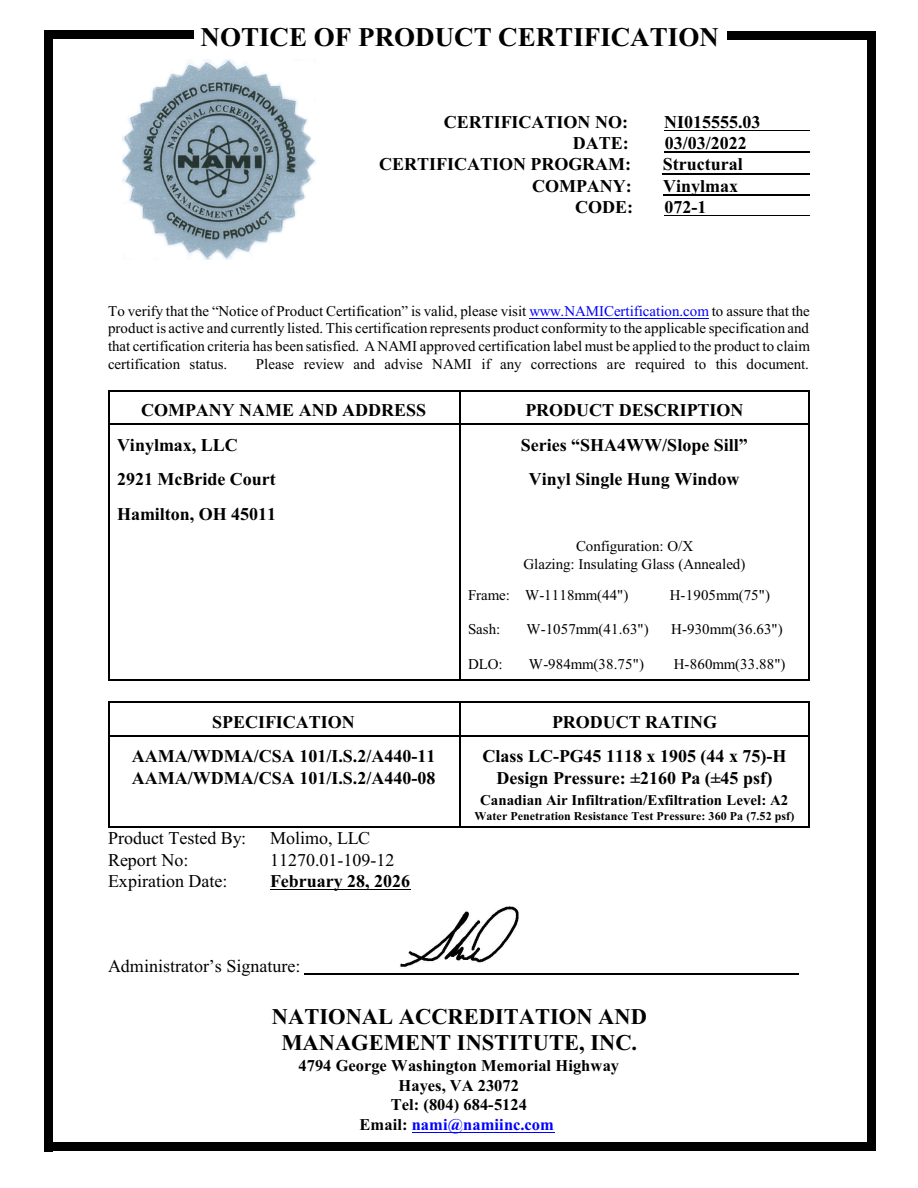
<style>
.page{position:relative;width:918px;height:1188px;background:#fff}
.page>*{position:absolute;margin:0;border:0;box-sizing:border-box;transform-origin:0 0}
.t1{font:700 27px "Times New Roman";color:#000}
.t2{font:700 22.5px/26.2px "Times New Roman";color:#000;text-align:center}
.t3{font:700 18px/21.3px "Times New Roman";color:#000}
.t4{font:18px "Times New Roman";color:#000}
.t5{font:700 16.5px/19.5px "Times New Roman";color:#000;text-align:center}
.t6{font:15px/17.7px "Times New Roman";color:#000;text-align:justify}
.t7{font:700 15px "Times New Roman";color:#000}
.t8{font:700 12px "Times New Roman";letter-spacing:.005em;color:#000}
.s1{color:#00f}
</style>
<div class="page">
<hr style="left:108px;top:390px;width:351px;height:1px;background:#000">
<hr style="left:108px;top:391px;width:1px;height:33px;background:#000">
<hr style="left:108px;top:423px;width:351px;height:1px;background:#000">
<hr style="left:809px;top:390px;width:1px;height:34px;background:#000">
<hr style="left:459px;top:390px;width:351px;height:1px;background:#000">
<hr style="left:459px;top:391px;width:1px;height:33px;background:#000">
<hr style="left:459px;top:423px;width:349px;height:1px;background:#000">
<hr style="left:108px;top:425px;width:1px;height:34px;background:#000">
<hr style="left:809px;top:425px;width:1px;height:34px;background:#000">
<hr style="left:459px;top:425px;width:1px;height:34px;background:#000">
<hr style="left:108px;top:459px;width:1px;height:35px;background:#000">
<hr style="left:809px;top:459px;width:1px;height:35px;background:#000">
<hr style="left:459px;top:459px;width:1px;height:35px;background:#000">
<hr style="left:108px;top:494px;width:1px;height:34px;background:#000">
<hr style="left:809px;top:494px;width:1px;height:34px;background:#000">
<hr style="left:459px;top:494px;width:1px;height:34px;background:#000">
<hr style="left:108px;top:528px;width:1px;height:49px;background:#000">
<hr style="left:809px;top:528px;width:1px;height:49px;background:#000">
<hr style="left:459px;top:528px;width:1px;height:49px;background:#000">
<hr style="left:108px;top:577px;width:1px;height:34px;background:#000">
<hr style="left:809px;top:577px;width:1px;height:34px;background:#000">
<hr style="left:459px;top:577px;width:1px;height:34px;background:#000">
<hr style="left:108px;top:611px;width:1px;height:35px;background:#000">
<hr style="left:809px;top:611px;width:1px;height:35px;background:#000">
<hr style="left:459px;top:611px;width:1px;height:35px;background:#000">
<hr style="left:108px;top:679px;width:351px;height:1px;background:#000">
<hr style="left:108px;top:646px;width:1px;height:33px;background:#000">
<hr style="left:809px;top:646px;width:1px;height:34px;background:#000">
<hr style="left:459px;top:679px;width:351px;height:1px;background:#000">
<hr style="left:459px;top:646px;width:1px;height:33px;background:#000">
<hr style="left:108px;top:702px;width:351px;height:1px;background:#000">
<hr style="left:108px;top:703px;width:1px;height:33px;background:#000">
<hr style="left:108px;top:735px;width:351px;height:1px;background:#000">
<hr style="left:809px;top:702px;width:1px;height:34px;background:#000">
<hr style="left:459px;top:702px;width:351px;height:1px;background:#000">
<hr style="left:459px;top:703px;width:1px;height:33px;background:#000">
<hr style="left:459px;top:735px;width:349px;height:1px;background:#000">
<hr style="left:108px;top:826px;width:351px;height:1px;background:#000">
<hr style="left:108px;top:736px;width:1px;height:90px;background:#000">
<hr style="left:809px;top:736px;width:1px;height:91px;background:#000">
<hr style="left:459px;top:826px;width:351px;height:1px;background:#000">
<hr style="left:459px;top:736px;width:1px;height:90px;background:#000">
<hr style="left:664px;top:130px;width:146px;height:1px;background:#000">
<hr style="left:665px;top:152px;width:145px;height:1px;background:#000">
<hr style="left:663px;top:173px;width:147px;height:1px;background:#000">
<hr style="left:663px;top:194px;width:147px;height:1px;background:#000">
<hr style="left:665px;top:215px;width:145px;height:1px;background:#000">
<hr style="left:529px;top:318px;width:180px;height:1px;background:#00f">
<hr style="left:270px;top:889px;width:140px;height:1px;background:#000">
<hr style="left:412px;top:1132px;width:142px;height:1px;background:#00f">
<div style="left:867px;top:32px;width:8px;height:1119px;background:#000"></div>
<div style="left:728px;top:32px;width:147px;height:8px;background:#000"></div>
<div style="left:44px;top:31px;width:9px;height:1120px;background:#000"></div>
<div style="left:44px;top:30px;width:150px;height:9px;background:#000"></div>
<hr style="left:304px;top:973px;width:495px;height:2px;background:#000">
<div style="left:44px;top:1142px;width:831px;height:9px;background:#000"></div>
<img style="left:122px;top:60px;width:194px;height:199px">
<img style="left:400px;top:907px;width:119px;height:60px">
<h1 class="t1" style="left:201px;top:28px;width:520px">NOTICE OF PRODUCT CERTIFICATION</h1>
<p class="t3" style="left:444px;top:113px;width:186px">CERTIFICATION NO:</p>
<p class="t3" style="left:664px;top:113px;width:98px">NI015555.03</p>
<p class="t3" style="left:573px;top:134px;width:57px">DATE:</p>
<p class="t3" style="left:665px;top:134px;width:84px">03/03/2022</p>
<p class="t3" style="left:379px;top:155px;width:254px">CERTIFICATION PROGRAM:</p>
<p class="t3" style="left:663px;top:155px;width:81px">Structural</p>
<p class="t3" style="left:532px;top:177px;width:101px">COMPANY:</p>
<p class="t3" style="left:663px;top:177px;width:76px">Vinylmax</p>
<p class="t3" style="left:575px;top:198px;width:59px">CODE:</p>
<p class="t3" style="left:665px;top:198px;width:43px">072-1</p>
<p class="t6" style="left:108px;top:303px;width:703px">To verify that the “Notice of Product Certification” is valid, please visit <span class="s1">www.NAMICertification.com</span> to assure that the product is active and currently listed. This certification represents product conformity to the applicable specification and that certification criteria has been satisfied. A NAMI approved certification label must be applied to the product to claim certification status.</p>
<p class="t6" style="left:256px;top:356px;width:555px">Please review and advise NAMI if any corrections are required to this document.</p>
<p class="t3" style="left:141px;top:401px;width:287px">COMPANY NAME AND ADDRESS</p>
<p class="t3" style="left:525px;top:401px;width:220px">PRODUCT DESCRIPTION</p>
<p class="t3" style="left:117px;top:436px;width:122px">Vinylmax, LLC</p>
<p class="t3" style="left:521px;top:436px;width:229px">Series “SHA4WW/Slope Sill”</p>
<p class="t3" style="left:117px;top:470px;width:160px">2921 McBride Court</p>
<p class="t3" style="left:529px;top:470px;width:212px">Vinyl Single Hung Window</p>
<p class="t3" style="left:117px;top:505px;width:161px">Hamilton, OH 45011</p>
<p class="t6" style="left:523px;top:539px;width:224px;text-align:center">Configuration: O/X<br>Glazing: Insulating Glass (Annealed)</p>
<p class="t6" style="left:468px;top:587px;width:162px">Frame: W-1118mm(44")</p>
<p class="t6" style="left:670px;top:587px;width:102px">H-1905mm(75")</p>
<p class="t6" style="left:468px;top:622px;width:34px">Sash:</p>
<p class="t6" style="left:526px;top:622px;width:124px">W-1057mm(41.63")</p>
<p class="t6" style="left:671px;top:622px;width:113px">H-930mm(36.63")</p>
<p class="t6" style="left:468px;top:656px;width:36px">DLO:</p>
<p class="t6" style="left:529px;top:656px;width:117px">W-984mm(38.75")</p>
<p class="t6" style="left:674px;top:656px;width:113px">H-860mm(33.88")</p>
<p class="t3" style="left:212px;top:713px;width:144px">SPECIFICATION</p>
<p class="t3" style="left:552px;top:713px;width:167px">PRODUCT RATING</p>
<p class="t3" style="left:132px;top:748px;width:305px">AAMA/WDMA/CSA 101/I.S.2/A440-11<br>AAMA/WDMA/CSA 101/I.S.2/A440-08</p>
<p class="t3" style="left:483px;top:748px;width:306px;text-align:center">Class LC-PG45 1118 x 1905 (44 x 75)-H<br>Design Pressure: ±2160 Pa (±45 psf)</p>
<p class="t7" style="left:480px;top:795px;width:310px">Canadian Air Infiltration/Exfiltration Level: A2</p>
<p class="t8" style="left:475px;top:812px;width:321px">Water Penetration Resistance Test Pressure: 360 Pa (7.52 psf)</p>
<p class="t4" style="left:108px;top:832px;width:140px">Product Tested By:</p>
<p class="t4" style="left:270px;top:832px;width:102px">Molimo, LLC</p>
<p class="t4" style="left:108px;top:853px;width:82px">Report No:</p>
<p class="t4" style="left:270px;top:853px;width:126px">11270.01-109-12</p>
<p class="t4" style="left:108px;top:875px;width:121px">Expiration Date:</p>
<p class="t3" style="left:270px;top:872px;width:142px">February 28, 2026</p>
<p class="t4" style="left:108px;top:960px;width:194px">Administrator’s Signature:</p>
<h2 class="t2" style="left:272px;top:1006px;width:376px">NATIONAL ACCREDITATION AND<br>MANAGEMENT INSTITUTE, INC.</h2>
<p class="t5" style="left:299px;top:1058px;width:322px">4794 George Washington Memorial Highway<br>Hayes, VA 23072<br>Tel: (804) 684-5124<br>Email: <span class="s1">nami@namiinc.com</span></p>
</div>
